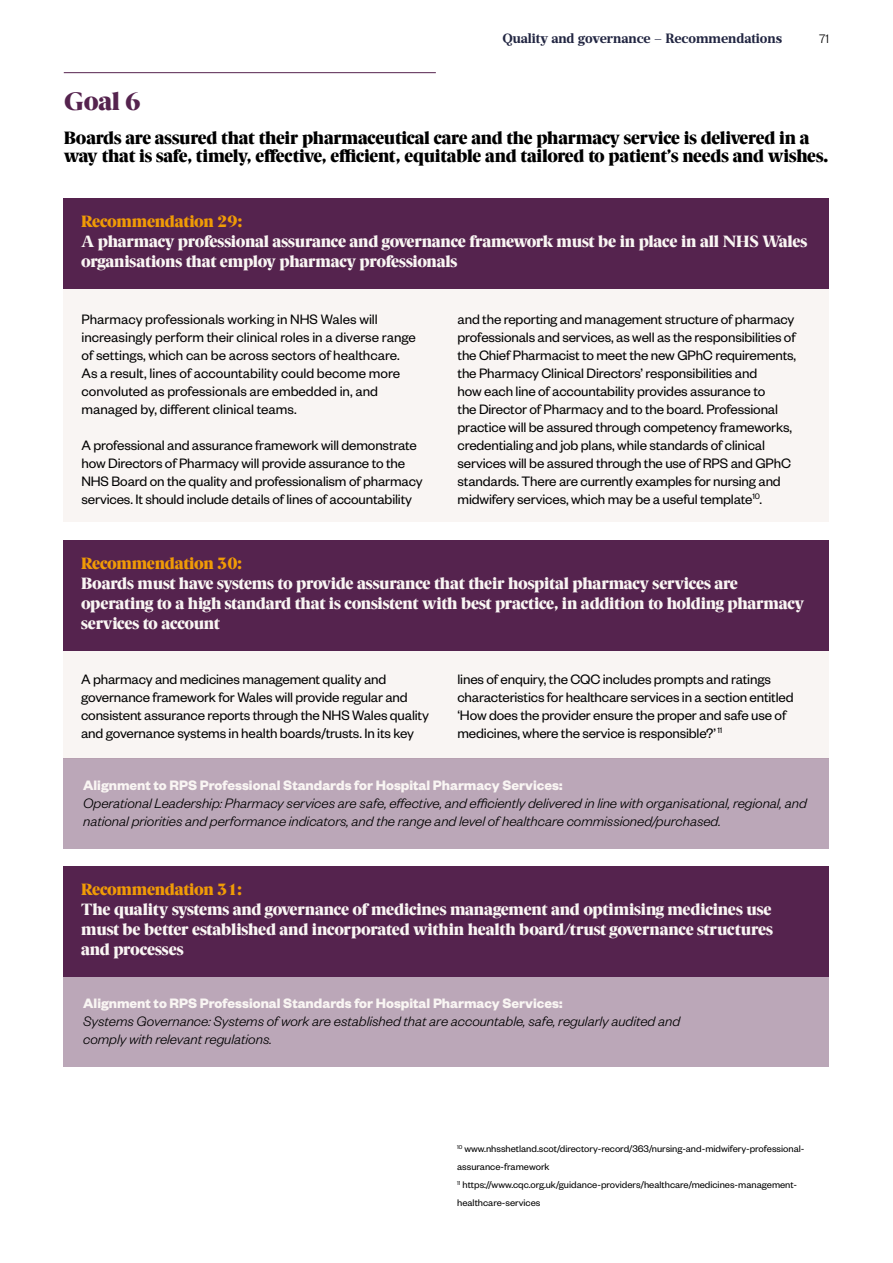
<style>
.page{position:relative;width:893px;height:1263px;background:#fff}
.page>*{position:absolute;margin:0;border:0;box-sizing:border-box;transform-origin:0 0}
.t1{font:900 25.5px "Berlingske Serif";color:#55234e}
.t2{font:900 18px/18px "Berlingske Serif";letter-spacing:-.01em;color:#000}
.t3{font:900 16.5px/19.8px "Berlingske Serif";letter-spacing:-.01em;color:#f9f5f3}
.t4{font:900 16.5px "Berlingske Serif";letter-spacing:-.015em;color:#f09b06}
.t5{font:15px/18px "Founders Grotesk";letter-spacing:-.01em;color:#000}
.t6{font:italic 300 15px/18px "Founders Grotesk";color:#000}
.t7{font:700 15px "Founders Grotesk";color:#f9f5f3}
.t8{font:700 13.5px "Prumo Text";color:#222642}
.t9{font:300 13.5px "Founders Grotesk";color:#000}
.t10{font:10.5px/18px "Founders Grotesk";color:#000}
</style>
<div class="page">
<hr style="left:64px;top:72px;width:372px;height:1px;background:#55234e">
<div style="left:64px;top:288px;width:765px;height:234px;background:#f9f5f3"></div>
<div style="left:64px;top:198px;width:765px;height:90px;background:#55234e"></div>
<div style="left:64px;top:650px;width:765px;height:108px;background:#f9f5f3"></div>
<div style="left:64px;top:540px;width:765px;height:110px;background:#55234e"></div>
<div style="left:64px;top:758px;width:765px;height:90px;background:#bba7b8"></div>
<div style="left:64px;top:866px;width:765px;height:110px;background:#55234e"></div>
<div style="left:64px;top:976px;width:765px;height:90px;background:#bba7b8"></div>
<p class="t8" style="left:502px;top:31px;width:281px">Quality and governance – Recommendations</p>
<p class="t9" style="left:819px;top:30px;width:12px">71</p>
<h1 class="t1" style="left:64px;top:80px;width:79px">Goal 6</h1>
<p class="t2" style="left:64px;top:128px;width:766px">Boards are assured that their pharmaceutical care and the pharmacy service is delivered in a way that is safe, timely, effective, efficient, equitable and tailored to patient’s needs and wishes.</p>
<p class="t4" style="left:81px;top:208px;width:162px">Recommendation 29:</p>
<p class="t3" style="left:81px;top:230px;width:728px">A pharmacy professional assurance and governance framework must be in place in all NHS Wales organisations that employ pharmacy professionals</p>
<p class="t5" style="left:82px;top:309px;width:336px">Pharmacy professionals working in NHS Wales will increasingly perform their clinical roles in a diverse range of settings, which can be across sectors of healthcare.<br>As a result, lines of accountability could become more convoluted as professionals are embedded in, and managed by, different clinical teams.</p>
<p class="t5" style="left:82px;top:435px;width:343px">A professional and assurance framework will demonstrate how Directors of Pharmacy will provide assurance to the NHS Board on the quality and professionalism of pharmacy services. It should include details of lines of accountability</p>
<p class="t5" style="left:458px;top:309px;width:340px">and the reporting and management structure of pharmacy professionals and services, as well as the responsibilities of the Chief Pharmacist to meet the new GPhC requirements, the Pharmacy Clinical Directors’ responsibilities and<br>how each line of accountability provides assurance to<br>the Director of Pharmacy and to the board. Professional practice will be assured through competency frameworks, credentialing and job plans, while standards of clinical services will be assured through the use of RPS and GPhC standards. There are currently examples for nursing and midwifery services, which may be a useful template<sup>10</sup>.</p>
<p class="t4" style="left:81px;top:550px;width:162px">Recommendation 30:</p>
<p class="t3" style="left:81px;top:572px;width:724px">Boards must have systems to provide assurance that their hospital pharmacy services are operating to a high standard that is consistent with best practice, in addition to holding pharmacy services to account</p>
<p class="t5" style="left:81px;top:669px;width:349px">A pharmacy and medicines management quality and governance framework for Wales will provide regular and consistent assurance reports through the NHS Wales quality and governance systems in health boards/trusts. In its key</p>
<p class="t5" style="left:457px;top:669px;width:338px">lines of enquiry, the CQC includes prompts and ratings characteristics for healthcare services in a section entitled ‘How does the provider ensure the proper and safe use of medicines, where the service is responsible?’ <sup>11</sup></p>
<p class="t7" style="left:83px;top:775px;width:481px">Alignment to RPS Professional Standards for Hospital Pharmacy Services:</p>
<p class="t6" style="left:83px;top:793px;width:725px">Operational Leadership: Pharmacy services are safe, effective, and efficiently delivered in line with organisational, regional, and national priorities and performance indicators, and the range and level of healthcare commissioned/purchased.</p>
<p class="t4" style="left:81px;top:876px;width:162px">Recommendation 31:</p>
<p class="t3" style="left:81px;top:898px;width:693px;text-align:justify">The quality systems and governance of medicines management and optimising medicines use must be better established and incorporated within health board/trust governance structures and processes</p>
<p class="t7" style="left:83px;top:993px;width:481px">Alignment to RPS Professional Standards for Hospital Pharmacy Services:</p>
<p class="t6" style="left:83px;top:1011px;width:598px">Systems Governance: Systems of work are established that are accountable, safe, regularly audited and comply with relevant regulations.</p>
<p class="t10" style="left:457px;top:1139px;width:349px"><sup>10</sup> www.nhsshetland.scot/directory-record/363/nursing-and-midwifery-professional&shy;assurance-framework<br><sup>11</sup> https://www.cqc.org.uk/guidance-providers/healthcare/medicines-management&shy;healthcare-services</p>
</div>
